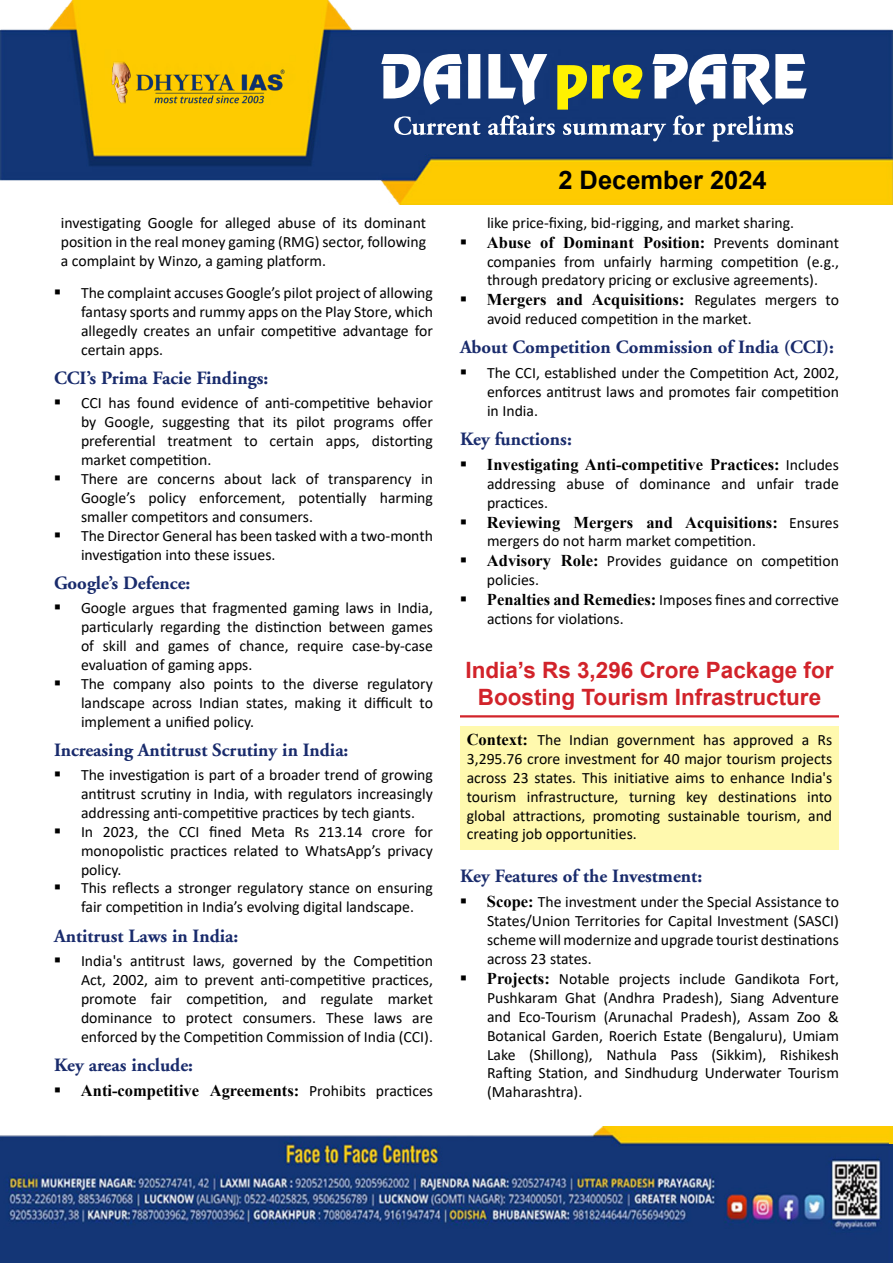
<style>
.page{position:relative;width:893px;height:1263px;background:#fff}
.page>*{position:absolute;margin:0;border:0;box-sizing:border-box;transform-origin:0 0}
.t1{font:700 25.5px "Arial";color:#000}
.t2{font:700 22.5px/27px "Arial";color:#d2232a;text-align:center}
.t3{font:700 18.75px "Adobe Garamond";color:#192b6c}
.t4{font:700 16.5px "Times New Roman";color:#000}
.t5{font:15.75px/18.9px "Calibri";color:#000}
.s1{font-family:"Calibri";font-weight:400;font-size:15.75px}
.s2{font-family:"Times New Roman";font-weight:700;font-size:16.5px}
</style>
<div class="page">
<img style="left:0;top:0;width:893px;height:205px">
<img style="left:102px;top:50px;width:195px;height:75px">
<svg style="left:381px;top:54px;width:426px;height:88px"></svg>
<img style="left:0;top:1126px;width:890px;height:137px">
<svg style="left:890px;top:1144px;width:3px;height:119px"></svg>
<hr style="left:889px;top:1126px;width:4px;height:18px;background:#fbcc00">
<hr style="left:460px;top:715px;width:379px;height:2px;background:#d2232a">
<div style="left:460px;top:726px;width:379px;height:124px;background:#fff9ae"></div>
<p class="t5" style="left:61px;top:213px;width:367px;text-align:justify">investigating Google for alleged abuse of its dominant position in the real money gaming (RMG) sector, following a complaint by Winzo, a gaming platform.</p>
<p class="t5" style="left:81px;top:283px;width:353px;text-align:justify">The complaint accuses Google’s pilot project of allowing fantasy sports and rummy apps on the Play Store, which allegedly creates an unfair competitive advantage for certain apps.</p>
<p class="t3" style="left:54px;top:368px;width:216px">CCI’s Prima Facie Findings:</p>
<p class="t5" style="left:81px;top:393px;width:353px">CCI has found evidence of anti-competitive behavior by Google, suggesting that its pilot programs offer preferential treatment to certain apps, distorting market competition.<br>There are concerns about lack of transparency in Google’s policy enforcement, potentially harming smaller competitors and consumers.<br>The Director General has been tasked with a two-month investigation into these issues.</p>
<p class="t3" style="left:54px;top:573px;width:138px">Google’s Defence:</p>
<p class="t5" style="left:81px;top:598px;width:353px">Google argues that fragmented gaming laws in India, particularly regarding the distinction between games of skill and games of chance, require case-by-case evaluation of gaming apps.<br>The company also points to the diverse regulatory landscape across Indian states, making it difficult to implement a unified policy.</p>
<p class="t3" style="left:54px;top:740px;width:296px">Increasing Antitrust Scrutiny in India:</p>
<p class="t5" style="left:81px;top:765px;width:353px">The investigation is part of a broader trend of growing antitrust scrutiny in India, with regulators increasingly addressing anti-competitive practices by tech giants.<br>In 2023, the CCI fined Meta Rs 213.14 crore for monopolistic practices related to WhatsApp’s privacy policy.<br>This reflects a stronger regulatory stance on ensuring fair competition in India’s evolving digital landscape.</p>
<p class="t3" style="left:54px;top:925px;width:186px">Antitrust Laws in India:</p>
<p class="t5" style="left:81px;top:951px;width:353px;text-align:justify">India's antitrust laws, governed by the Competition Act, 2002, aim to prevent anti-competitive practices, promote fair competition, and regulate market dominance to protect consumers. These laws are enforced by the Competition Commission of India (CCI).</p>
<p class="t3" style="left:54px;top:1055px;width:141px">Key areas include:</p>
<p class="t4" style="left:81px;top:1079px;width:353px">Anti-competitive Agreements: <span class="s1">Prohibits practices</span></p>
<h1 class="t1" style="left:558px;top:162px;width:210px">2 December 2024</h1>
<p class="t5" style="left:487px;top:213px;width:309px">like price-fixing, bid-rigging, and market sharing.</p>
<p class="t4" style="left:487px;top:231px;width:353px">Abuse of Dominant Position: <span class="s1">Prevents dominant</span></p>
<p class="t5" style="left:487px;top:251px;width:353px">companies from unfairly harming competition (e.g., through predatory pricing or exclusive agreements).</p>
<p class="t4" style="left:487px;top:288px;width:353px">Mergers and Acquisitions: <span class="s1">Regulates mergers to</span></p>
<p class="t5" style="left:487px;top:309px;width:266px">avoid reduced competition in the market.</p>
<p class="t3" style="left:460px;top:337px;width:375px">About Competition Commission of India (CCI):</p>
<p class="t5" style="left:487px;top:363px;width:353px;text-align:justify">The CCI, established under the Competition Act, 2002, enforces antitrust laws and promotes fair competition in India.</p>
<p class="t3" style="left:460px;top:429px;width:113px">Key functions:</p>
<p class="t4" style="left:487px;top:453px;width:353px">Investigating Anti-competitive Practices: <span class="s1">Includes</span></p>
<p class="t5" style="left:487px;top:474px;width:353px">addressing abuse of dominance and unfair trade practices.</p>
<p class="t4" style="left:487px;top:511px;width:353px">Reviewing Mergers and Acquisitions: <span class="s1">Ensures</span></p>
<p class="t5" style="left:487px;top:531px;width:353px;line-height:19.4px">mergers do not harm market competition.<br><span class="s2">Advisory Role:</span> Provides guidance on competition policies.<br><span class="s2">Penalties and Remedies:</span> Imposes fines and corrective actions for violations.</p>
<h2 class="t2" style="left:465px;top:657px;width:370px">India’s Rs 3,296 Crore Package for<br>Boosting Tourism Infrastructure</h2>
<p class="t5" style="left:467px;top:730px;width:367px;text-align:justify"><span class="s2">Context:</span> The Indian government has approved a Rs 3,295.76 crore investment for 40 major tourism projects across 23 states. This initiative aims to enhance India's tourism infrastructure, turning key destinations into global attractions, promoting sustainable tourism, and creating job opportunities.</p>
<p class="t3" style="left:460px;top:866px;width:244px">Key Features of the Investment:</p>
<p class="t5" style="left:487px;top:892px;width:353px"><span class="s2">Scope:</span> The investment under the Special Assistance to States/Union Territories for Capital Investment (SASCI) scheme will modernize and upgrade tourist destinations across 23 states.<br><span class="s2">Projects:</span> Notable projects include Gandikota Fort, Pushkaram Ghat (Andhra Pradesh), Siang Adventure and Eco-Tourism (Arunachal Pradesh), Assam Zoo &amp; Botanical Garden, Roerich Estate (Bengaluru), Umiam Lake (Shillong), Nathula Pass (Sikkim), Rishikesh Rafting Station, and Sindhudurg Underwater Tourism (Maharashtra).</p>
</div>
